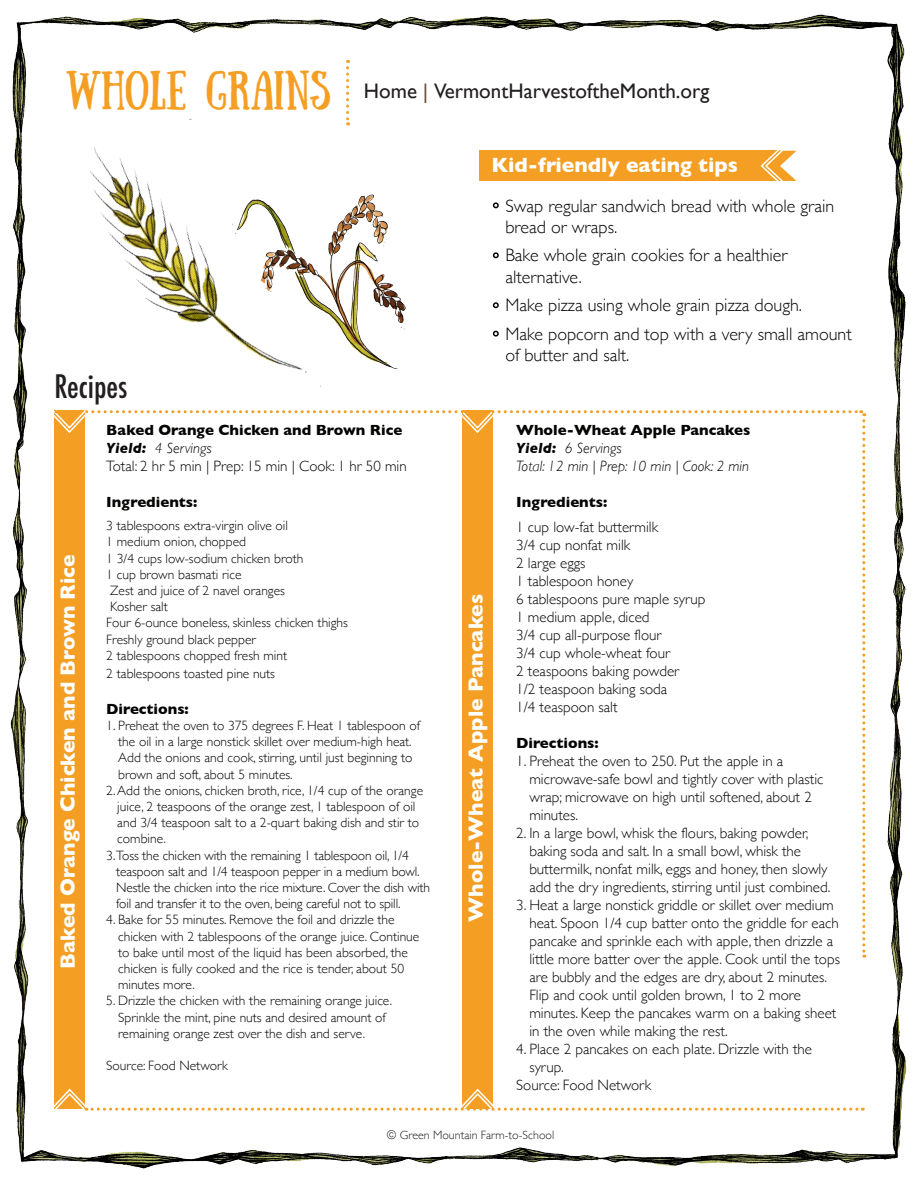
<style>
.page{position:relative;width:918px;height:1188px;background:#fff}
.page>*{position:absolute;margin:0;border:0;box-sizing:border-box;transform-origin:0 0}
.t1{font:39px "Sunday";color:#f49f24}
.t2{font:500 condensed 31.5px "Futura";color:#231f20}
.t3{font:700 21px "Gill Sans";color:#fff}
.t4{font:21px "Gill Sans";color:#231f20}
.t5{font:300 18px/21.6px "Gill Sans";color:#040503}
.t6{font:300 15px/18px "Gill Sans";color:#040503}
.t7{font:700 15px/18px "Gill Sans";color:#040503}
.t8{font:italic 300 15px "Gill Sans";color:#040503}
.t9{font:300 13.5px/16.2px "Gill Sans";color:#040503}
.t10{font:300 12px "Gill Sans";color:#231f20}
.s1{color:#674c3b}
.s2{font-style:italic}
.s3{font-weight:300;font-style:italic}
.s4{font-weight:700}
</style>
<div class="page">
<img style="left:10px;top:14px;width:897px;height:1155px">
<div style="left:54px;top:410px;width:31px;height:698px;background:#f49f24"></div>
<div style="left:462px;top:410px;width:31px;height:698px;background:#f49f24"></div>
<div style="left:479px;top:151px;width:301px;height:30px;background:#f49f24"></div>
<svg style="left:759px;top:144px;width:38px;height:43px"></svg>
<svg style="left:492px;top:201px;width:8px;height:8px"></svg>
<svg style="left:492px;top:251px;width:8px;height:8px"></svg>
<svg style="left:492px;top:301px;width:8px;height:8px"></svg>
<svg style="left:492px;top:330px;width:8px;height:7px"></svg>
<img style="left:32px;top:76px;width:315px;height:384px">
<img style="left:212px;top:173px;width:236px;height:232px">
<svg style="left:48px;top:407px;width:817px;height:551px"></svg>
<svg style="left:48px;top:1088px;width:815px;height:27px"></svg>
<svg style="left:346px;top:60px;width:3px;height:65px"></svg>
<p class="t1" style="left:66px;top:64px;width:266px">WHOLE GRAINS</p>
<p class="t2" style="left:54px;top:366px;width:75px">Recipes</p>
<p class="t4" style="left:364px;top:79px;width:347px">Home <span class="s1">|</span> VermontHarvestoftheMonth.org</p>
<p class="t3" style="left:491px;top:149px;width:248px">Kid-friendly eating tips</p>
<p class="t5" style="left:505px;top:194px;width:331px">Swap regular sandwich bread with whole grain bread or wraps.</p>
<p class="t5" style="left:505px;top:244px;width:284px">Bake whole grain cookies for a healthier alternative.</p>
<p class="t5" style="left:505px;top:294px;width:298px">Make pizza using whole grain pizza dough.</p>
<p class="t5" style="left:505px;top:322px;width:348px">Make popcorn and top with a very small amount of butter and salt.</p>
<p class="t3" style="left:51px;top:969px;width:416px;rotate:-90deg">Baked Orange Chicken and Brown Rice</p>
<p class="t7" style="left:106px;top:421px;width:298px">Baked Orange Chicken and Brown Rice<br><span class="s2">Yield:</span> <span class="s3">4 Servings</span></p>
<p class="t6" style="left:106px;top:457px;width:302px">Total: 2 hr 5 min | Prep: 15 min | Cook: 1 hr 50 min</p>
<p class="t7" style="left:106px;top:493px;width:93px">Ingredients:</p>
<p class="t9" style="left:106px;top:517px;width:183px">3 tablespoons extra-virgin olive oil</p>
<p class="t9" style="left:106px;top:533px;width:141px">1 medium onion, chopped</p>
<p class="t9" style="left:106px;top:550px;width:199px">1 3/4 cups low-sodium chicken broth</p>
<p class="t9" style="left:106px;top:566px;width:137px">1 cup brown basmati rice</p>
<p class="t9" style="left:110px;top:582px;width:176px">Zest and juice of 2 navel oranges</p>
<p class="t9" style="left:110px;top:598px;width:59px">Kosher salt</p>
<p class="t9" style="left:106px;top:614px;width:243px">Four 6-ounce boneless, skinless chicken thighs</p>
<p class="t9" style="left:106px;top:631px;width:151px">Freshly ground black pepper</p>
<p class="t9" style="left:106px;top:647px;width:182px">2 tablespoons chopped fresh mint</p>
<p class="t9" style="left:106px;top:665px;width:170px">2 tablespoons toasted pine nuts</p>
<p class="t7" style="left:106px;top:699px;width:84px">Directions:</p>
<p class="t9" style="left:118px;top:717px;width:303px;text-indent:-12px">1. Preheat the oven to 375 degrees F. Heat 1 tablespoon of the oil in a large nonstick skillet over medium-high heat.<br>Add the onions and cook, stirring, until just beginning to brown and soft, about 5 minutes.</p>
<p class="t9" style="left:117px;top:782px;width:307px;text-indent:-11px">2. Add the onions, chicken broth, rice, 1/4 cup of the orange juice, 2 teaspoons of the orange zest, 1 tablespoon of oil and 3/4 teaspoon salt to a 2-quart baking dish and stir to combine.</p>
<p class="t9" style="left:116px;top:847px;width:315px;text-indent:-10px">3.Toss the chicken with the remaining 1 tablespoon oil, 1/4 teaspoon salt and 1/4 teaspoon pepper in a medium bowl.<br>Nestle the chicken into the rice mixture. Cover the dish with foil and transfer it to the oven, being careful not to spill.</p>
<p class="t9" style="left:118px;top:911px;width:303px;text-indent:-12px">4. Bake for 55 minutes. Remove the foil and drizzle the chicken with 2 tablespoons of the orange juice. Continue to bake until most of the liquid has been absorbed, the chicken is fully cooked and the rice is tender, about 50 minutes more.</p>
<p class="t9" style="left:118px;top:992px;width:276px;text-indent:-12px">5. Drizzle the chicken with the remaining orange juice.<br>Sprinkle the mint, pine nuts and desired amount of remaining orange zest over the dish and serve.</p>
<p class="t9" style="left:106px;top:1057px;width:123px">Source: Food Network</p>
<p class="t3" style="left:459px;top:922px;width:329px;rotate:-90deg">Whole-Wheat Apple Pancakes</p>
<p class="t7" style="left:516px;top:421px;width:236px">Whole-Wheat Apple Pancakes</p>
<p class="t8" style="left:516px;top:440px;width:107px"><span class="s4">Yield:</span> 6 Servings</p>
<p class="t8" style="left:516px;top:458px;width:234px">Total: 12 min | Prep: 10 min | Cook: 2 min</p>
<p class="t7" style="left:516px;top:493px;width:93px">Ingredients:</p>
<p class="t6" style="left:516px;top:517px;width:143px">1 cup low-fat buttermilk</p>
<p class="t6" style="left:516px;top:535px;width:115px">3/4 cup nonfat milk</p>
<p class="t6" style="left:516px;top:553px;width:71px">2 large eggs</p>
<p class="t6" style="left:516px;top:571px;width:119px">1 tablespoon honey</p>
<p class="t6" style="left:516px;top:589px;width:191px">6 tablespoons pure maple syrup</p>
<p class="t6" style="left:516px;top:607px;width:135px">1 medium apple, diced</p>
<p class="t6" style="left:516px;top:625px;width:147px">3/4 cup all-purpose flour</p>
<p class="t6" style="left:516px;top:643px;width:155px">3/4 cup whole-wheat four</p>
<p class="t6" style="left:516px;top:661px;width:165px">2 teaspoons baking powder</p>
<p class="t6" style="left:516px;top:679px;width:152px">1/2 teaspoon baking soda</p>
<p class="t6" style="left:516px;top:697px;width:103px">1/4 teaspoon salt</p>
<p class="t7" style="left:516px;top:734px;width:84px">Directions:</p>
<p class="t6" style="left:529px;top:751px;width:296px;text-indent:-13px">1. Preheat the oven to 250. Put the apple in a microwave-safe bowl and tightly cover with plastic wrap; microwave on high until softened, about 2 minutes.</p>
<p class="t6" style="left:529px;top:823px;width:303px;text-indent:-13px">2. In a large bowl, whisk the flours, baking powder, baking soda and salt. In a small bowl, whisk the buttermilk, nonfat milk, eggs and honey, then slowly add the dry ingredients, stirring until just combined.</p>
<p class="t6" style="left:529px;top:895px;width:312px;text-indent:-13px">3. Heat a large nonstick griddle or skillet over medium heat. Spoon 1/4 cup batter onto the griddle for each pancake and sprinkle each with apple, then drizzle a little more batter over the apple. Cook until the tops are bubbly and the edges are dry, about 2 minutes.<br>Flip and cook until golden brown, 1 to 2 more minutes. Keep the pancakes warm on a baking sheet in the oven while making the rest.</p>
<p class="t6" style="left:529px;top:1039px;width:284px;text-indent:-13px">4. Place 2 pancakes on each plate. Drizzle with the syrup.</p>
<p class="t6" style="left:516px;top:1075px;width:137px">Source: Food Network</p>
<p class="t10" style="left:387px;top:1126px;width:169px">© Green Mountain Farm-to-School</p>
</div>
